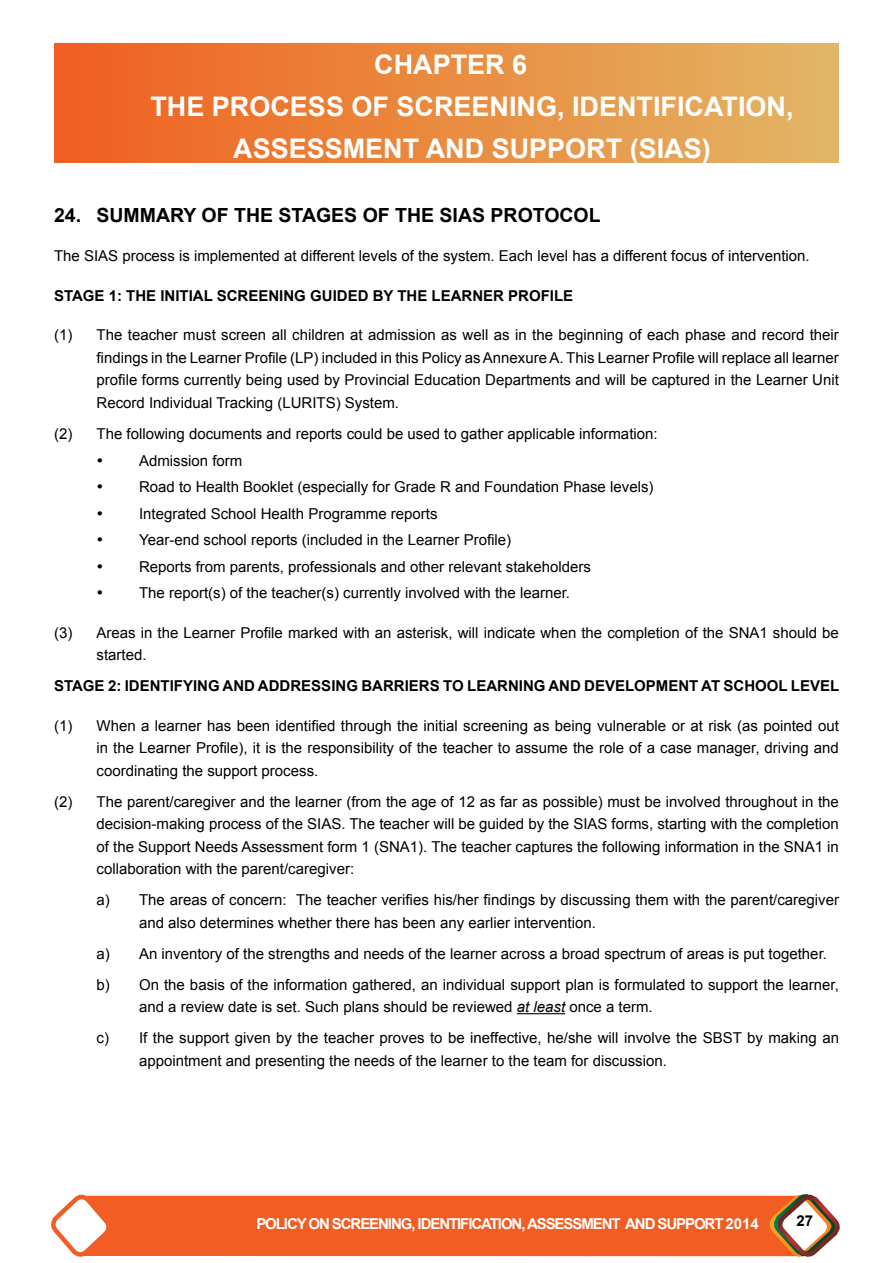
<style>
.page{position:relative;width:893px;height:1263px;background:#fff}
.page>*{position:absolute;margin:0;border:0;box-sizing:border-box;transform-origin:0 0}
.t1{font:700 27px "Arial";color:#fff}
.t2{font:700 19.5px "Arial";color:#000}
.t3{font:15px/22.5px "Arial";color:#000}
.t4{font:700 15px "Arial";color:#000}
.t5{font:700 15px "Arial";letter-spacing:-.07em;color:#fff}
.s1{font-style:italic}
</style>
<div class="page">
<svg style="left:51px;top:1194px;width:789px;height:63px;background:#ef713e"></svg>
<div style="left:54px;top:43px;width:785px;height:120px;background:linear-gradient(to right,#f05f1e,#e2b765)"></div>
<hr style="left:517px;top:1013px;width:48px;height:1px;background:#000">
<h1 class="t1" style="left:374px;top:46px;width:155px">CHAPTER 6</h1>
<h1 class="t1" style="left:150px;top:88px;width:645px">THE PROCESS OF SCREENING, IDENTIFICATION,</h1>
<h1 class="t1" style="left:233px;top:130px;width:479px">ASSESSMENT AND SUPPORT (SIAS)</h1>
<h2 class="t2" style="left:54px;top:202px;width:548px">24. SUMMARY OF THE STAGES OF THE SIAS PROTOCOL</h2>
<p class="t3" style="left:54px;top:245px;width:757px">The SIAS process is implemented at different levels of the system. Each level has a different focus of intervention.</p>
<p class="t4" style="left:54px;top:286px;width:521px">STAGE 1: THE INITIAL SCREENING GUIDED BY THE LEARNER PROFILE</p>
<p class="t3" style="left:97px;top:324px;width:744px;text-align:justify;text-indent:-43px">(1) The teacher must screen all children at admission as well as in the beginning of each phase and record their findings in the Learner Profile (LP) included in this Policy as Annexure A. This Learner Profile will replace all learner profile forms currently being used by Provincial Education Departments and will be captured in the Learner Unit Record Individual Tracking (LURITS) System.</p>
<p class="t3" style="left:54px;top:423px;width:605px">(2) The following documents and reports could be used to gather applicable information:</p>
<p class="t3" style="left:97px;top:449px;width:147px">• Admission form</p>
<p class="t3" style="left:97px;top:476px;width:558px">• Road to Health Booklet (especially for Grade R and Foundation Phase levels)</p>
<p class="t3" style="left:97px;top:502px;width:342px">• Integrated School Health Programme reports</p>
<p class="t3" style="left:97px;top:529px;width:416px">• Year-end school reports (included in the Learner Profile)</p>
<p class="t3" style="left:97px;top:555px;width:496px">• Reports from parents, professionals and other relevant stakeholders</p>
<p class="t3" style="left:97px;top:582px;width:475px">• The report(s) of the teacher(s) currently involved with the learner.</p>
<p class="t3" style="left:97px;top:621px;width:744px;text-indent:-43px">(3) Areas in the Learner Profile marked with an asterisk, will indicate when the completion of the SNA1 should be started.</p>
<p class="t4" style="left:54px;top:676px;width:787px">STAGE 2: IDENTIFYING AND ADDRESSING BARRIERS TO LEARNING AND DEVELOPMENT AT SCHOOL LEVEL</p>
<p class="t3" style="left:97px;top:714px;width:744px;text-align:justify;text-indent:-43px">(1) When a learner has been identified through the initial screening as being vulnerable or at risk (as pointed out in the Learner Profile), it is the responsibility of the teacher to assume the role of a case manager, driving and coordinating the support process.</p>
<p class="t3" style="left:97px;top:790px;width:744px;text-align:justify;text-indent:-43px">(2) The parent/caregiver and the learner (from the age of 12 as far as possible) must be involved throughout in the decision-making process of the SIAS. The teacher will be guided by the SIAS forms, starting with the completion of the Support Needs Assessment form 1 (SNA1). The teacher captures the following information in the SNA1 in collaboration with the parent/caregiver:</p>
<p class="t3" style="left:139px;top:889px;width:701px;text-indent:-43px">a) The areas of concern: The teacher verifies his/her findings by discussing them with the parent/caregiver and also determines whether there has been any earlier intervention.</p>
<p class="t3" style="left:97px;top:938px;width:744px;line-height:31px">a) An inventory of the strengths and needs of the learner across a broad spectrum of areas is put together. b) On the basis of the information gathered, an individual support plan is formulated to support the learner,</p>
<p class="t3" style="left:97px;top:991px;width:744px;line-height:31px;text-indent:43px">and a review date is set. Such plans should be reviewed <span class="s1">at least</span> once a term.<br>c) If the support given by the teacher proves to be ineffective, he/she will involve the SBST by making an</p>
<p class="t3" style="left:139px;top:1049px;width:529px">appointment and presenting the needs of the learner to the team for discussion.</p>
<p class="t5" style="left:256px;top:1214px;width:504px">POLICY ON SCREENING, IDENTIFICATION, ASSESSMENT AND SUPPORT 2014</p>
<p class="t4" style="left:796px;top:1211px;width:18px">27</p>
</div>
